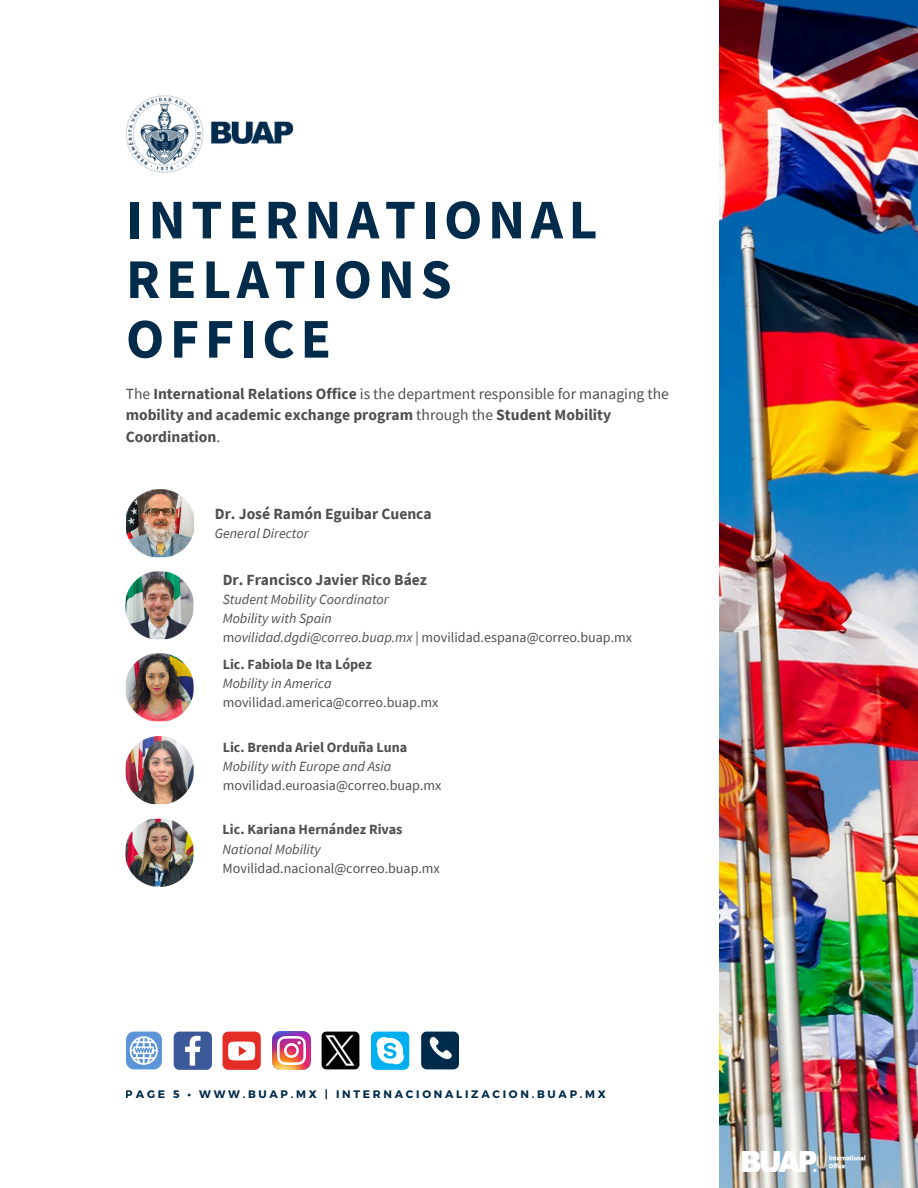
<style>
.page{position:relative;width:918px;height:1188px;background:#fff}
.page>*{position:absolute;margin:0;border:0;box-sizing:border-box;transform-origin:0 0}
.t1{font:700 55.95px/59.7px "Source Sans Pro";letter-spacing:.1em;color:#002b4b}
.t2{font:700 15.6px/21.3px "Source Sans Pro";color:#4f4f4f}
.t3{font:italic 14.1px/19.2px "Source Sans Pro";color:#4f4f4f}
.t4{font:14.1px "Source Sans Pro";color:#4f4f4f}
.t5{font:700 14.1px "Source Sans Pro";color:#4f4f4f}
.t6{font:700 10.95px "Montserrat";letter-spacing:.25em;color:#002b4b}
.s1{font-weight:400}
.s2{font-style:normal}
</style>
<div class="page">
<img style="left:720px;top:0;width:198px;height:1188px">
<img style="left:126px;top:95px;width:168px;height:78px">
<img style="left:740px;top:1152px;width:158px;height:20px">
<img style="left:126px;top:489px;width:68px;height:68px">
<img style="left:126px;top:653px;width:68px;height:68px">
<img style="left:126px;top:736px;width:68px;height:68px">
<img style="left:125px;top:819px;width:69px;height:68px">
<img style="left:125px;top:571px;width:69px;height:68px">
<svg style="left:174px;top:1032px;width:38px;height:38px"></svg>
<svg style="left:126px;top:1032px;width:36px;height:37px"></svg>
<div style="left:223px;top:1032px;width:38px;height:38px;background:#e52d27;border-radius:6px"></div>
<svg style="left:228px;top:1042px;width:27px;height:18px"></svg>
<img style="left:272px;top:1032px;width:38px;height:38px">
<svg style="left:371px;top:1032px;width:38px;height:38px"></svg>
<svg style="left:421px;top:1032px;width:38px;height:37px"></svg>
<div style="left:322px;top:1032px;width:37px;height:37px;background:#000;border-radius:5px"></div>
<img style="left:325px;top:1035px;width:30px;height:31px">
<h1 class="t1" style="left:126px;top:189px;width:473px">INTERNATIONAL<br>RELATIONS<br>OFFICE</h1>
<p class="t2" style="left:126px;top:383px;width:545px"><span class="s1">The</span> International Relations Office <span class="s1">is the department responsible for managing the </span>mobility and academic exchange program <span class="s1">through the</span> Student Mobility<br>Coordination<span class="s1">.</span></p>
<p class="t2" style="left:215px;top:502px;width:218px">Dr. José Ramón Eguibar Cuenca</p>
<p class="t3" style="left:215px;top:523px;width:95px">General Director</p>
<p class="t2" style="left:223px;top:569px;width:206px">Dr. Francisco Javier Rico Báez</p>
<p class="t3" style="left:223px;top:589px;width:411px">Student Mobility Coordinator<br>Mobility with Spain<br><span class="s2">m</span>ovilidad.dgdi@correo.buap.mx <span class="s2">| movilidad.espana@correo.buap.mx</span></p>
<p class="t5" style="left:223px;top:655px;width:151px">Lic. Fabiola De Ita López</p>
<p class="t3" style="left:223px;top:673px;width:110px">Mobility in America</p>
<p class="t4" style="left:223px;top:693px;width:217px">movilidad.america@correo.buap.mx</p>
<p class="t5" style="left:223px;top:738px;width:186px">Lic. Brenda Ariel Orduña Luna</p>
<p class="t3" style="left:223px;top:756px;width:170px">Mobility with Europe and Asia</p>
<p class="t4" style="left:223px;top:776px;width:220px">movilidad.euroasia@correo.buap.mx</p>
<p class="t5" style="left:223px;top:821px;width:181px">Lic. Kariana Hernández Rivas</p>
<p class="t3" style="left:223px;top:839px;width:100px">National Mobility</p>
<p class="t4" style="left:223px;top:859px;width:219px">Movilidad.nacional@correo.buap.mx</p>
<p class="t6" style="left:126px;top:1087px;width:482px">PAGE 5 • WWW.BUAP.MX | INTERNACIONALIZACION.BUAP.MX</p>
</div>
